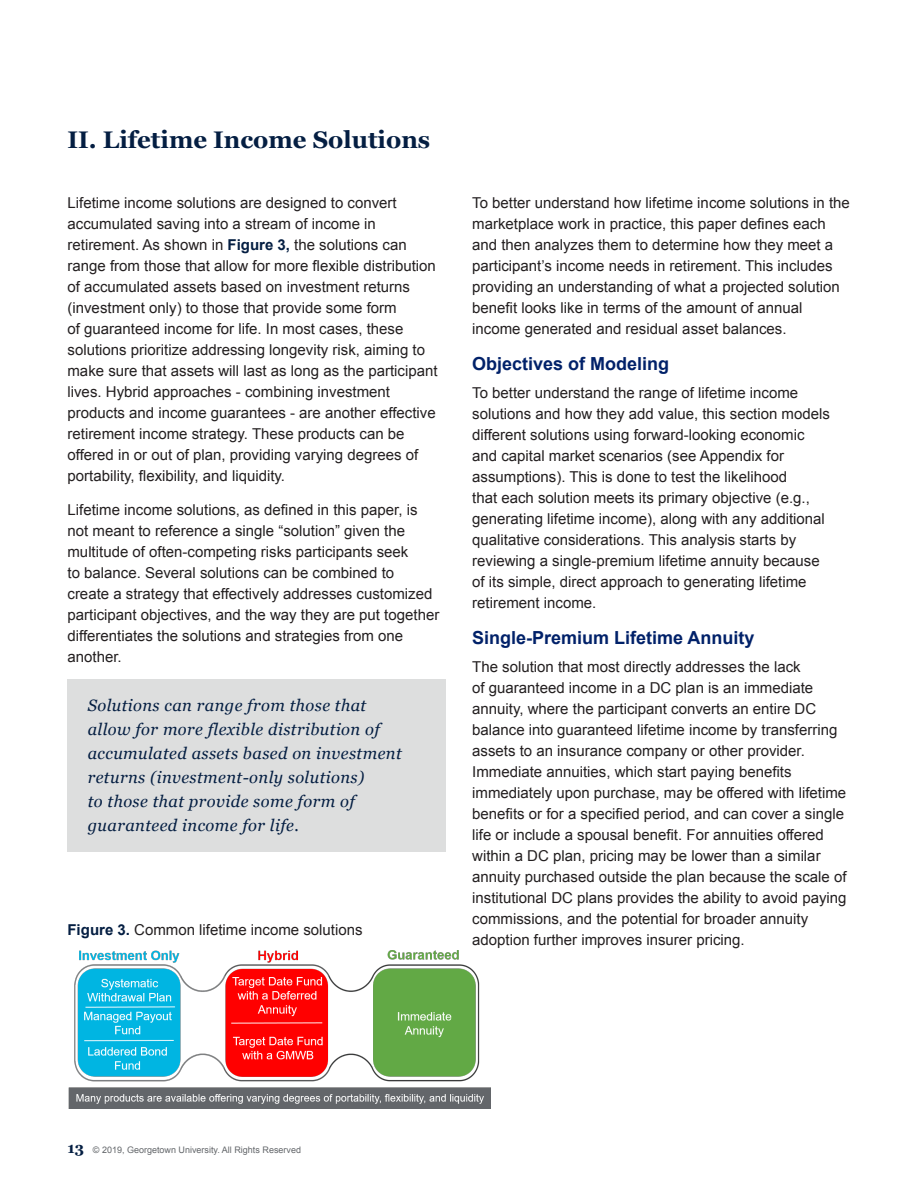
<style>
.page{position:relative;width:918px;height:1188px;background:#fff}
.page>*{position:absolute;margin:0;border:0;box-sizing:border-box;transform-origin:0 0}
.t1{font:700 24px "Georgia";color:#041e42}
.t2{font:700 18px "Arial";color:#012169}
.t3{font:italic 16.5px/24px "Georgia";letter-spacing:.025em;color:#041e42}
.t4{font:15px/21px "Arial";color:#231f20}
.t5{font:9px "Arial";color:#63666a}
.s1{font-weight:700;color:#041e42}
.s2{font-family:"Georgia";font-weight:700;font-size:15px;color:#041e42}
</style>
<div class="page">
<div style="left:68px;top:679px;width:378px;height:173px;background:#dddede"></div>
<img style="left:68px;top:950px;width:422px;height:159px">
<h1 class="t1" style="left:68px;top:130px;width:364px">II. Lifetime Income Solutions</h1>
<p class="t4" style="left:68px;top:193px;width:372px">Lifetime income solutions are designed to convert accumulated saving into a stream of income in retirement. As shown in <span class="s1">Figure 3,</span> the solutions can range from those that allow for more flexible distribution of accumulated assets based on investment returns (investment only) to those that provide some form<br>of guaranteed income for life. In most cases, these solutions prioritize addressing longevity risk, aiming to make sure that assets will last as long as the participant lives. Hybrid approaches - combining investment products and income guarantees - are another effective retirement income strategy. These products can be offered in or out of plan, providing varying degrees of portability, flexibility, and liquidity.</p>
<p class="t4" style="left:68px;top:500px;width:373px">Lifetime income solutions, as defined in this paper, is not meant to reference a single “solution” given the multitude of often-competing risks participants seek<br>to balance. Several solutions can be combined to create a strategy that effectively addresses customized participant objectives, and the way they are put together differentiates the solutions and strategies from one another.</p>
<p class="t3" style="left:88px;top:695px;width:316px">Solutions can range from those that allow for more flexible distribution of accumulated assets based on investment returns (investment-only solutions)<br>to those that provide some form of guaranteed income for life.</p>
<p class="t4" style="left:68px;top:920px;width:297px"><span class="s1">Figure 3.</span> Common lifetime income solutions</p>
<p class="t4" style="left:472px;top:194px;width:379px">To better understand how lifetime income solutions in the marketplace work in practice, this paper defines each and then analyzes them to determine how they meet a participant’s income needs in retirement. This includes providing an understanding of what a projected solution benefit looks like in terms of the amount of annual income generated and residual asset balances.</p>
<p class="t2" style="left:472px;top:356px;width:199px">Objectives of Modeling</p>
<p class="t4" style="left:472px;top:383px;width:359px">To better understand the range of lifetime income solutions and how they add value, this section models different solutions using forward-looking economic and capital market scenarios (see Appendix for assumptions). This is done to test the likelihood<br>that each solution meets its primary objective (e.g., generating lifetime income), along with any additional qualitative considerations. This analysis starts by reviewing a single-premium lifetime annuity because of its simple, direct approach to generating lifetime retirement income.</p>
<p class="t2" style="left:472px;top:630px;width:284px">Single-Premium Lifetime Annuity</p>
<p class="t4" style="left:472px;top:657px;width:376px">The solution that most directly addresses the lack<br>of guaranteed income in a DC plan is an immediate annuity, where the participant converts an entire DC balance into guaranteed lifetime income by transferring assets to an insurance company or other provider.<br>Immediate annuities, which start paying benefits immediately upon purchase, may be offered with lifetime benefits or for a specified period, and can cover a single life or include a spousal benefit. For annuities offered within a DC plan, pricing may be lower than a similar annuity purchased outside the plan because the scale of institutional DC plans provides the ability to avoid paying commissions, and the potential for broader annuity adoption further improves insurer pricing.</p>
<p class="t5" style="left:68px;top:1146px;width:235px"><span class="s2">13</span> © 2019, Georgetown University. All Rights Reserved</p>
</div>
